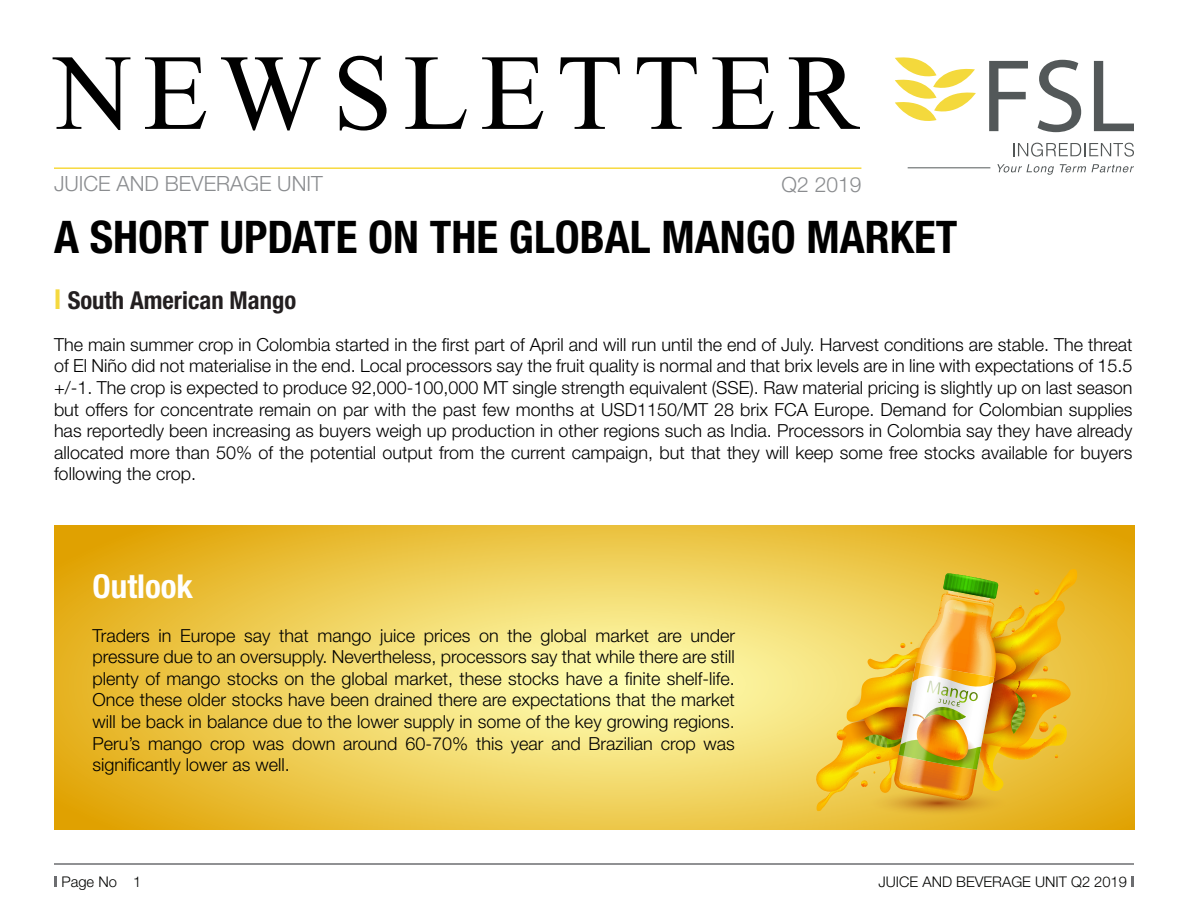
<style>
.page{position:relative;width:1188px;height:918px;background:#fff}
.page>*{position:absolute;margin:0;border:0;box-sizing:border-box;transform-origin:0 0}
.t1{font:700 condensed 45px "Helvetica Neue LT Std";color:#000}
.t2{font:700 condensed 33px "Helvetica Neue LT Std";color:#fff}
.t3{font:700 condensed 24.6px "Helvetica Neue LT Std";color:#231f20}
.t4{font:300 21px "Helvetica Neue LT Std";color:#8a8c8f}
.t5{font:300 18px/21.6px "Helvetica Neue LT Std";color:#000;text-align:justify}
.t6{font:300 14.7px "Helvetica Neue LT Std";color:#040503}
.s1{font-size:27.45px;color:#f5d93f}
</style>
<div class="page">
<svg style="left:895px;top:57px;width:81px;height:64px"></svg>
<svg style="left:989px;top:61px;width:39px;height:70px"></svg>
<svg style="left:1038px;top:60px;width:43px;height:72px"></svg>
<svg style="left:1094px;top:61px;width:40px;height:70px"></svg>
<svg style="left:1013px;top:143px;width:121px;height:14px"></svg>
<svg style="left:997px;top:164px;width:57px;height:11px"></svg>
<svg style="left:1060px;top:164px;width:26px;height:8px"></svg>
<svg style="left:1092px;top:164px;width:42px;height:8px"></svg>
<hr style="left:908px;top:168px;width:82px;height:1px;background:#535859">
<svg style="left:53px;top:56px;width:807px;height:75px"></svg>
<svg style="left:54px;top:876px;width:3px;height:11px"></svg>
<svg style="left:1131px;top:876px;width:3px;height:11px"></svg>
<hr style="left:54px;top:863px;width:1080px;height:2px;background:#6c6d70">
<hr style="left:54px;top:167px;width:807px;height:2px;background:#f7d93e">
<svg style="left:54px;top:525px;width:1080px;height:305px;background:#eecd54"></svg>
<img style="left:816px;top:569px;width:261px;height:247px">
<p class="t4" style="left:54px;top:171px;width:270px">JUICE AND BEVERAGE UNIT</p>
<p class="t4" style="left:782px;top:172px;width:81px">Q2 2019</p>
<p class="t1" style="left:54px;top:209px;width:905px">A SHORT UPDATE ON THE GLOBAL MANGO MARKET</p>
<p class="t3" style="left:54px;top:286px;width:244px"><span class="s1">I</span> South American Mango</p>
<p class="t5" style="left:54px;top:333px;width:1080px">The main summer crop in Colombia started in the first part of April and will run until the end of July. Harvest conditions are stable. The threat of El Niño did not materialise in the end. Local processors say the fruit quality is normal and that brix levels are in line with expectations of 15.5 +/-1. The crop is expected to produce 92,000-100,000 MT single strength equivalent (SSE). Raw material pricing is slightly up on last season but offers for concentrate remain on par with the past few months at USD1150/MT 28 brix FCA Europe. Demand for Colombian supplies has reportedly been increasing as buyers weigh up production in other regions such as India. Processors in Colombia say they have already allocated more than 50% of the potential output from the current campaign, but that they will keep some free stocks available for buyers following the crop.</p>
<p class="t2" style="left:93px;top:567px;width:102px">Outlook</p>
<p class="t5" style="left:93px;top:624px;width:644px">Traders in Europe say that mango juice prices on the global market are under pressure due to an oversupply. Nevertheless, processors say that while there are still plenty of mango stocks on the global market, these stocks have a finite shelf-life.<br>Once these older stocks have been drained there are expectations that the market will be back in balance due to the lower supply in some of the key growing regions.<br>Peru’s mango crop was down around 60-70% this year and Brazilian crop was significantly lower as well.</p>
<p class="t6" style="left:62px;top:872px;width:81px">Page No 1</p>
<p class="t6" style="left:878px;top:872px;width:250px">JUICE AND BEVERAGE UNIT Q2 2019</p>
</div>
